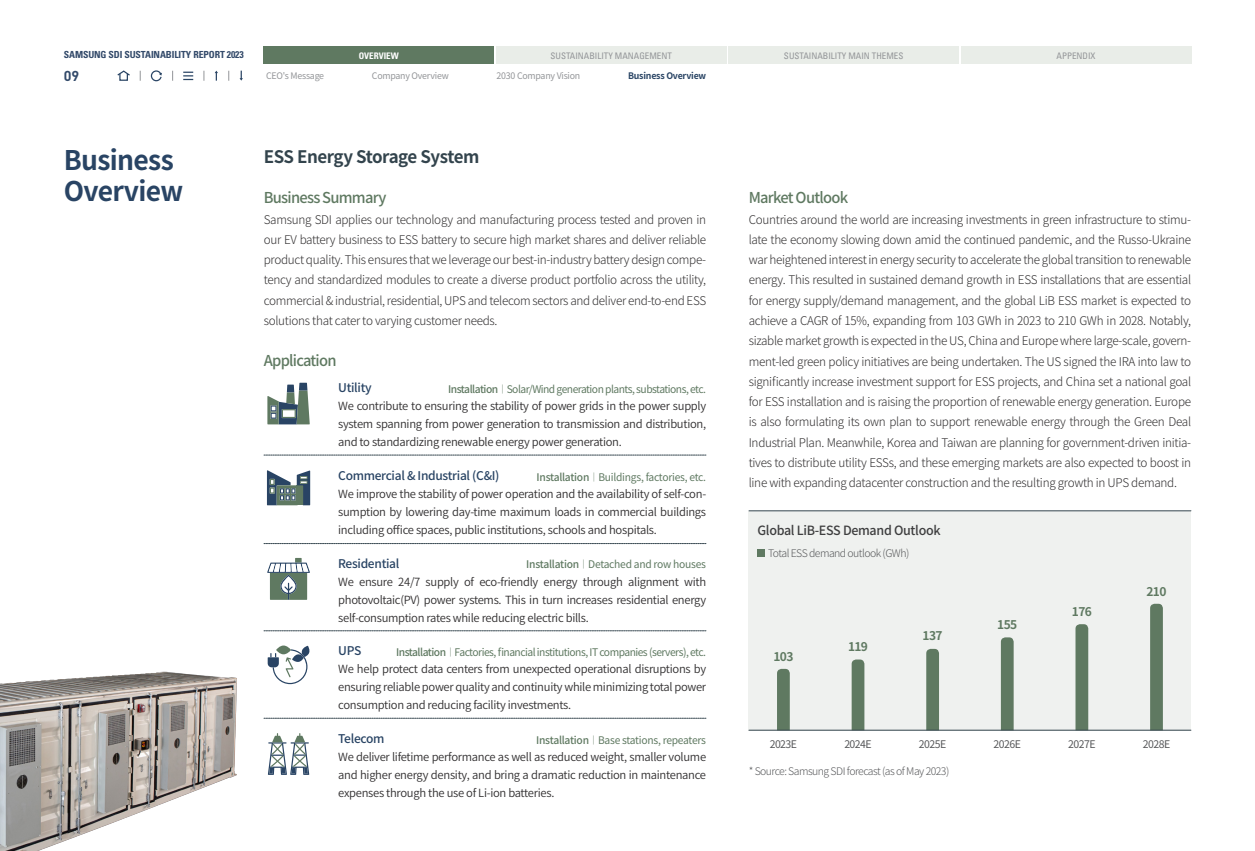
<style>
.page{position:relative;width:1255px;height:851px;background:#fff}
.page>*{position:absolute;margin:0;border:0;box-sizing:border-box;transform-origin:0 0}
.t1{font:700 27px/30px "Noto Sans CJ Kkr";letter-spacing:-.025em;color:#294464}
.t2{font:700 17.25px "Noto Sans CJ Kkr";letter-spacing:-.025em;color:#33444d}
.t3{font:500 15px "Noto Sans CJ Kkr";letter-spacing:-.05em;color:#5f7961}
.t4{font:700 14.25px "DIN Pro";color:#334a6a}
.t5{font:500 12.75px "Noto Sans CJ Kkr";letter-spacing:-.025em;color:#3e3e3f}
.t6{font:300 12px/20.2px "Noto Sans CJ Kkr";letter-spacing:-.025em;color:#312f30;text-align:justify}
.t7{font:500 12px "Noto Sans CJ Kkr";letter-spacing:-.025em;color:#294464}
.t8{font:700 12px "Noto Sans CJ Kkr";letter-spacing:-.05em;color:#5f7961}
.t9{font:600 11.25px/18px "Noto Sans CJ Kkr";letter-spacing:-.025em;color:#312f30;text-align:justify}
.t10{font:10.5px "Noto Sans CJ Kkr";letter-spacing:-.05em;color:#5f7961}
.t11{font:10.5px "Noto Sans CJ Kkr";letter-spacing:-.025em;color:#5f7961}
.t12{font:300 10.5px "Noto Sans CJ Kkr";letter-spacing:-.05em;color:#57585a}
.t13{font:10.5px "Noto Sans CJ Kkr";letter-spacing:-.05em;color:#57585a}
.t14{font:700 condensed 9.75px "Univers LT Std";letter-spacing:-.01em;color:#334a6a}
.t15{font:condensed 9px "Univers LT Std";color:#939598}
.t16{font:9px "Noto Sans CJ Kkr";letter-spacing:-.025em;color:#939598}
.t17{font:700 9px "Noto Sans CJ Kkr";letter-spacing:-.025em;color:#294464}
.t18{font:700 condensed 9px "Univers LT Std";color:#fff}
.s1{font-weight:500}
.s2{font-weight:100}
</style>
<div class="page">
<div style="left:264px;top:47px;width:230px;height:17px;background:#5f7961"></div>
<div style="left:961px;top:47px;width:230px;height:17px;background:#e9ede8"></div>
<div style="left:496px;top:47px;width:230px;height:17px;background:#e9ede8"></div>
<div style="left:728px;top:47px;width:230px;height:17px;background:#e9ede8"></div>
<div style="left:119px;top:73px;width:9px;height:8px;border:1px solid #294464"></div>
<svg style="left:117px;top:70px;width:13px;height:7px"></svg>
<svg style="left:183px;top:72px;width:10px;height:8px"></svg>
<svg style="left:150px;top:70px;width:12px;height:12px"></svg>
<svg style="left:215px;top:71px;width:3px;height:10px"></svg>
<svg style="left:239px;top:71px;width:4px;height:10px"></svg>
<img style="left:0;top:657px;width:297px;height:193px">
<svg style="left:264px;top:454px;width:442px;height:1px"></svg>
<svg style="left:264px;top:543px;width:442px;height:1px"></svg>
<svg style="left:264px;top:630px;width:442px;height:1px"></svg>
<svg style="left:264px;top:717px;width:442px;height:1px"></svg>
<svg style="left:268px;top:645px;width:42px;height:39px"></svg>
<svg style="left:267px;top:382px;width:43px;height:42px"></svg>
<svg style="left:268px;top:733px;width:41px;height:41px"></svg>
<svg style="left:267px;top:558px;width:43px;height:41px"></svg>
<svg style="left:267px;top:470px;width:43px;height:35px"></svg>
<div style="left:748px;top:510px;width:443px;height:220px;background:#eff1ef"></div>
<hr style="left:749px;top:510px;width:441px;height:1px;background:#33444d">
<svg style="left:777px;top:668px;width:12px;height:61px"></svg>
<div style="left:757px;top:548px;width:8px;height:8px;background:#5f7961"></div>
<svg style="left:1000px;top:637px;width:13px;height:92px"></svg>
<svg style="left:851px;top:659px;width:13px;height:70px"></svg>
<svg style="left:1075px;top:624px;width:13px;height:105px"></svg>
<svg style="left:926px;top:648px;width:13px;height:81px"></svg>
<svg style="left:1150px;top:603px;width:12px;height:126px"></svg>
<hr style="left:749px;top:729px;width:441px;height:1px;background:#33444d">
<p class="t14" style="left:64px;top:49px;width:181px">SAMSUNG SDI SUSTAINABILITY REPORT 2023</p>
<p class="t4" style="left:64px;top:66px;width:17px">09</p>
<p class="t18" style="left:359px;top:50px;width:42px">OVERVIEW</p>
<p class="t15" style="left:550px;top:50px;width:123px">SUSTAINABILITY MANAGEMENT</p>
<p class="t15" style="left:784px;top:50px;width:121px">SUSTAINABILITY MAIN THEMES</p>
<p class="t15" style="left:1056px;top:50px;width:41px">APPENDIX</p>
<p class="t16" style="left:266px;top:70px;width:60px">CEO's Message</p>
<p class="t16" style="left:372px;top:70px;width:78px">Company Overview</p>
<p class="t16" style="left:496px;top:70px;width:85px">2030 Company Vision</p>
<p class="t17" style="left:628px;top:70px;width:80px">Business Overview</p>
<h1 class="t1" style="left:64px;top:146px;width:121px">Business<br>Overview</h1>
<h2 class="t2" style="left:264px;top:147px;width:217px">ESS Energy Storage System</h2>
<p class="t3" style="left:264px;top:189px;width:124px">Business Summary</p>
<p class="t6" style="left:264px;top:209px;width:444px">Samsung SDI applies our technology and manufacturing process tested and proven in our EV battery business to ESS battery to secure high market shares and deliver reliable product quality. This ensures that we leverage our best-in-industry battery design compe&shy;tency and standardized modules to create a diverse product portfolio across the utility, commercial &amp; industrial, residential, UPS and telecom sectors and deliver end-to-end ESS solutions that cater to varying customer needs.</p>
<p class="t3" style="left:264px;top:351px;width:74px">Application</p>
<p class="t7" style="left:338px;top:381px;width:35px">Utility</p>
<p class="t9" style="left:338px;top:397px;width:369px">We contribute to ensuring the stability of power grids in the power supply system spanning from power generation to transmission and distribution, and to standardizing renewable energy power generation.</p>
<p class="t7" style="left:338px;top:468px;width:163px">Commercial &amp; Industrial (C&amp;I)</p>
<p class="t9" style="left:338px;top:485px;width:369px">We improve the stability of power operation and the availability of self-con&shy;sumption by lowering day-time maximum loads in commercial buildings including office spaces, public institutions, schools and hospitals.</p>
<p class="t7" style="left:338px;top:556px;width:63px">Residential</p>
<p class="t9" style="left:338px;top:572px;width:369px">We ensure 24/7 supply of eco-friendly energy through alignment with photovoltaic(PV) power systems. This in turn increases residential energy self-consumption rates while reducing electric bills.</p>
<p class="t7" style="left:338px;top:643px;width:25px">UPS</p>
<p class="t9" style="left:338px;top:660px;width:369px">We help protect data centers from unexpected operational disruptions by ensuring reliable power quality and continuity while minimizing total power consumption and reducing facility investments.</p>
<p class="t7" style="left:338px;top:731px;width:48px">Telecom</p>
<p class="t9" style="left:338px;top:747px;width:369px">We deliver lifetime performance as well as reduced weight, smaller volume and higher energy density, and bring a dramatic reduction in maintenance expenses through the use of Li-ion batteries.</p>
<p class="t10" style="left:448px;top:383px;width:259px"><span class="s1">Installation</span><span class="s2">ㅣ</span>Solar/Wind generation plants, substations, etc.</p>
<p class="t11" style="left:536px;top:471px;width:171px"><span class="s1">Installation</span><span class="s2">ㅣ</span>Buildings, factories, etc.</p>
<p class="t11" style="left:526px;top:558px;width:181px"><span class="s1">Installation</span><span class="s2">ㅣ</span>Detached and row houses</p>
<p class="t10" style="left:396px;top:646px;width:311px"><span class="s1">Installation</span><span class="s2">ㅣ</span>Factories, financial institutions, IT companies (servers), etc.</p>
<p class="t11" style="left:536px;top:733px;width:171px"><span class="s1">Installation</span><span class="s2">ㅣ</span>Base stations, repeaters</p>
<p class="t3" style="left:748px;top:189px;width:101px">Market Outlook</p>
<p class="t6" style="left:748px;top:209px;width:444px">Countries around the world are increasing investments in green infrastructure to stimu&shy;late the economy slowing down amid the continued pandemic, and the Russo-Ukraine war heightened interest in energy security to accelerate the global transition to renewable energy. This resulted in sustained demand growth in ESS installations that are essential for energy supply/demand management, and the global LiB ESS market is expected to achieve a CAGR of 15%, expanding from 103 GWh in 2023 to 210 GWh in 2028. Notably, sizable market growth is expected in the US, China and Europe where large-scale, govern&shy;ment-led green policy initiatives are being undertaken. The US signed the IRA into law to significantly increase investment support for ESS projects, and China set a national goal for ESS installation and is raising the proportion of renewable energy generation. Europe is also formulating its own plan to support renewable energy through the Green Deal Industrial Plan. Meanwhile, Korea and Taiwan are planning for government-driven initia&shy;tives to distribute utility ESSs, and these emerging markets are also expected to boost in line with expanding datacenter construction and the resulting growth in UPS demand.</p>
<p class="t5" style="left:757px;top:522px;width:185px">Global LiB-ESS Demand Outlook</p>
<p class="t12" style="left:768px;top:547px;width:143px">Total ESS demand outlook (GWh)</p>
<p class="t8" style="left:773px;top:649px;width:22px">103</p>
<p class="t8" style="left:848px;top:640px;width:22px">119</p>
<p class="t8" style="left:922px;top:629px;width:22px">137</p>
<p class="t13" style="left:769px;top:737px;width:29px">2023E</p>
<p class="t13" style="left:844px;top:737px;width:29px">2024E</p>
<p class="t13" style="left:918px;top:737px;width:29px">2025E</p>
<p class="t12" style="left:748px;top:765px;width:202px">* Source: Samsung SDI forecast (as of May 2023)</p>
<p class="t8" style="left:997px;top:617px;width:22px">155</p>
<p class="t13" style="left:993px;top:737px;width:29px">2026E</p>
<p class="t8" style="left:1071px;top:604px;width:22px">176</p>
<p class="t8" style="left:1146px;top:584px;width:22px">210</p>
<p class="t13" style="left:1068px;top:737px;width:29px">2027E</p>
<p class="t13" style="left:1142px;top:737px;width:29px">2028E</p>
</div>
